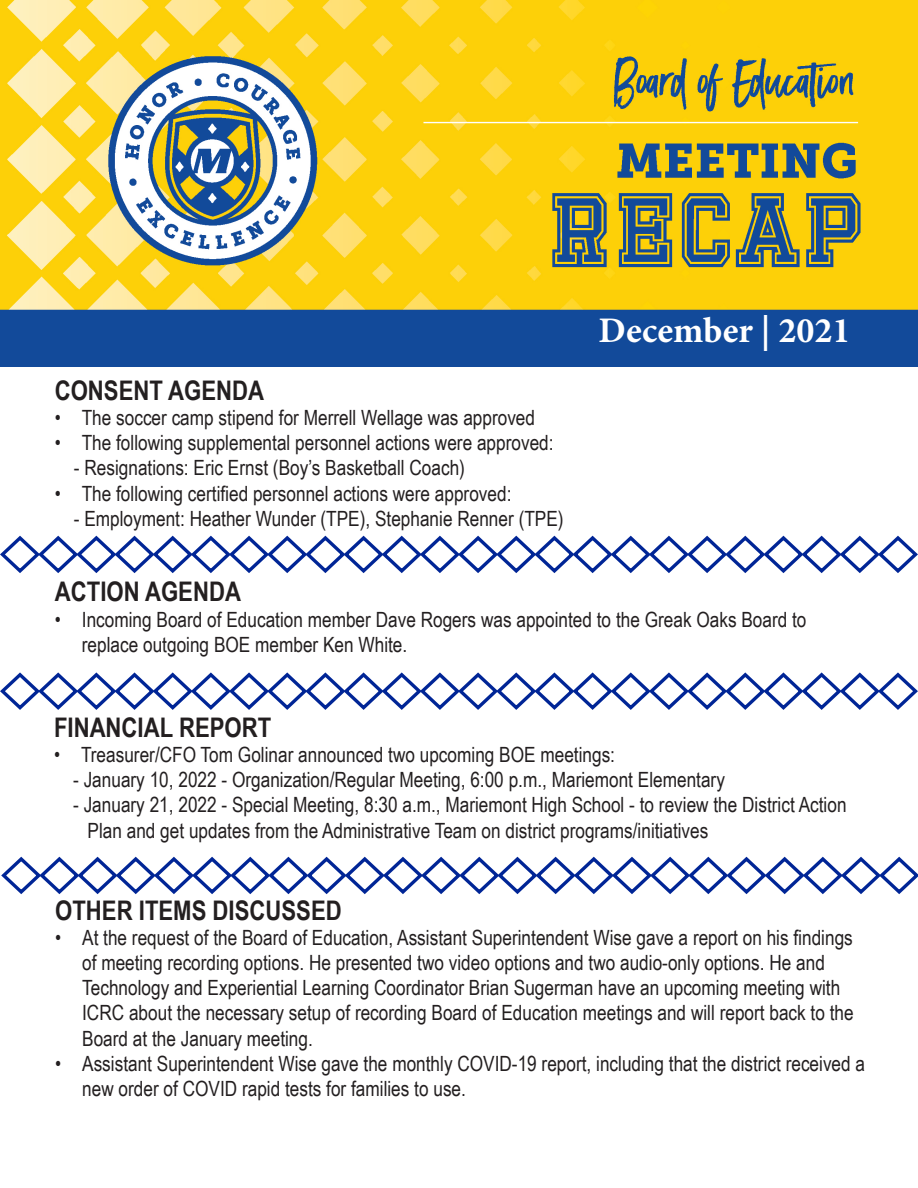
<style>
.page{position:relative;width:918px;height:1188px;background:#fff}
.page>*{position:absolute;margin:0;border:0;box-sizing:border-box;transform-origin:0 0}
.t1{font:700 36px "Minion Pro";color:#fff}
.t2{font:700 27px "Arial Narrow";color:#231f20}
.t3{font:21px/25.2px "Arial Narrow";color:#231f20}
</style>
<div class="page">
<img style="left:0;top:0;width:918px;height:366px">
<svg style="left:0;top:535px;width:918px;height:38px"></svg>
<svg style="left:0;top:672px;width:918px;height:38px"></svg>
<svg style="left:1px;top:856px;width:917px;height:39px"></svg>
<p class="t2" style="left:55px;top:370px;width:211px">CONSENT AGENDA</p>
<p class="t3" style="left:55px;top:404px;width:482px">• The soccer camp stipend for Merrell Wellage was approved</p>
<p class="t3" style="left:55px;top:429px;width:500px">• The following supplemental personnel actions were approved:</p>
<p class="t3" style="left:74px;top:455px;width:393px">- Resignations: Eric Ernst (Boy’s Basketball Coach)</p>
<p class="t3" style="left:55px;top:480px;width:458px">• The following certified personnel actions were approved:</p>
<p class="t3" style="left:74px;top:505px;width:491px">- Employment: Heather Wunder (TPE), Stephanie Renner (TPE)</p>
<p class="t1" style="left:599px;top:306px;width:253px">December | 2021</p>
<p class="t2" style="left:55px;top:571px;width:188px">ACTION AGENDA</p>
<p class="t3" style="left:82px;top:606px;width:726px;text-indent:-27px">• Incoming Board of Education member Dave Rogers was appointed to the Greak Oaks Board to replace outgoing BOE member Ken White.</p>
<p class="t2" style="left:54px;top:707px;width:219px">FINANCIAL REPORT</p>
<p class="t3" style="left:54px;top:741px;width:563px">• Treasurer/CFO Tom Golinar announced two upcoming BOE meetings:</p>
<p class="t3" style="left:73px;top:766px;width:653px">- January 10, 2022 - Organization/Regular Meeting, 6:00 p.m., Mariemont Elementary</p>
<p class="t3" style="left:73px;top:792px;width:775px">- January 21, 2022 - Special Meeting, 8:30 a.m., Mariemont High School - to review the District Action</p>
<p class="t3" style="left:88px;top:817px;width:622px">Plan and get updates from the Administrative Team on district programs/initiatives</p>
<p class="t2" style="left:55px;top:890px;width:288px">OTHER ITEMS DISCUSSED</p>
<p class="t3" style="left:82px;top:924px;width:773px;text-indent:-27px">• At the request of the Board of Education, Assistant Superintendent Wise gave a report on his findings of meeting recording options. He presented two video options and two audio-only options. He and Technology and Experiential Learning Coordinator Brian Sugerman have an upcoming meeting with ICRC about the necessary setup of recording Board of Education meetings and will report back to the Board at the January meeting.</p>
<p class="t3" style="left:82px;top:1050px;width:784px;text-indent:-27px">• Assistant Superintendent Wise gave the monthly COVID-19 report, including that the district received a new order of COVID rapid tests for families to use.</p>
</div>
